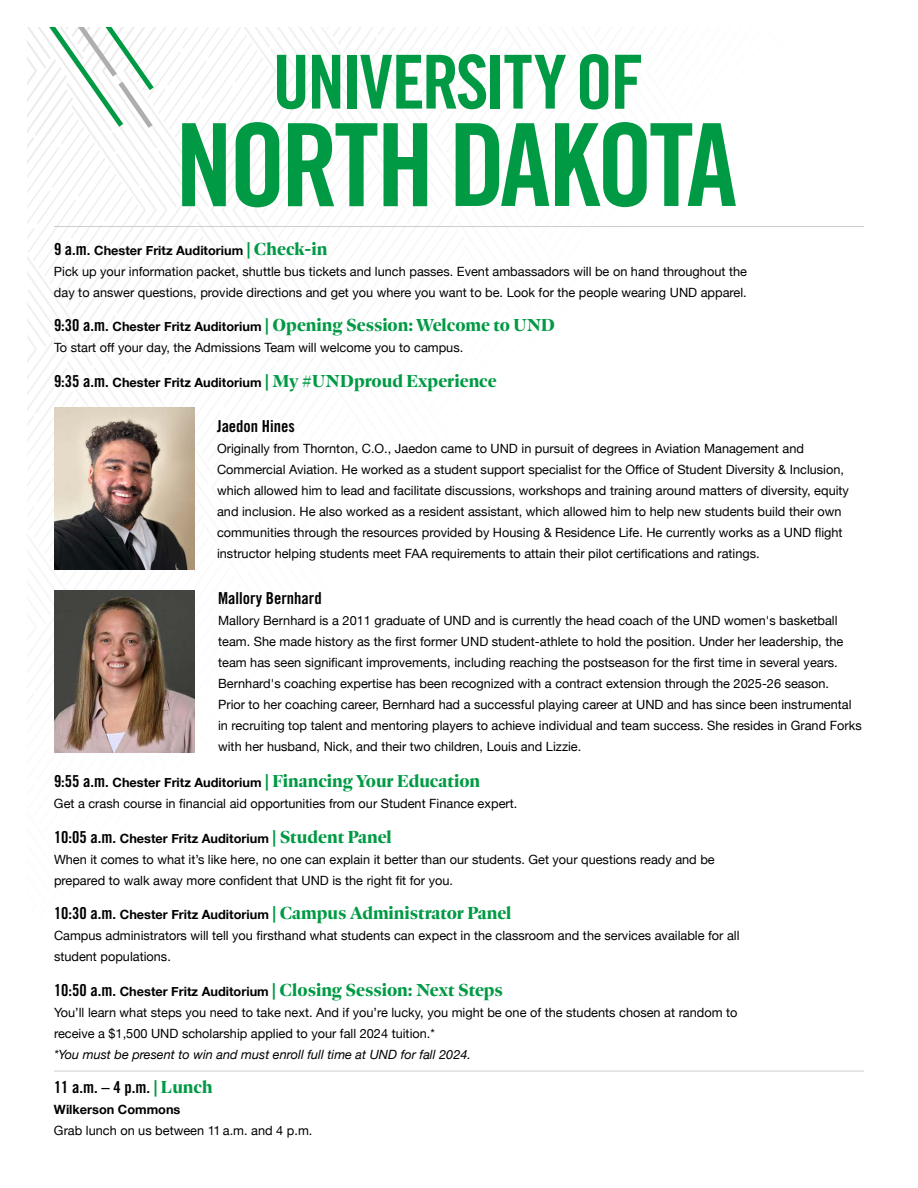
<style>
.page{position:relative;width:918px;height:1188px;background:#fff}
.page>*{position:absolute;margin:0;border:0;box-sizing:border-box;transform-origin:0 0}
.t1{font:700 18px "Dejanire Headline";color:#009a44}
.t2{font:16.5px "Trade Gothic LT Pro Bd Cn 20";color:#000}
.t3{font:12.75px/21px "Helvetica Neue";color:#000}
.t4{font:700 12.75px "Helvetica Neue";color:#000}
.t5{font:italic 12.75px "Helvetica Neue";color:#000}
.s1{font-family:"Trade Gothic LT Pro Bd Cn 20";font-size:16.5px}
.s2{font-weight:700}
.s3{font-weight:700;font-size:16.5px;color:#009a44}
.s4{font-family:"Dejanire Headline";font-weight:700;font-size:18px;color:#009a44}
.s5{font-family:"Trade Gothic LT Pro Bd Cn 20";font-weight:400;font-size:16.5px;color:#000}
.s6{font-family:"Helvetica Neue";font-size:12.75px;color:#000}
.s7{font-family:"Helvetica Neue";font-size:16.5px}
.s8{font-family:"Trade Gothic LT Pro Bd Cn 20";font-weight:400;font-size:16.5px}
.s9{font-size:16.5px;color:#009a44}
.s10{font-family:"Dejanire Headline";font-size:18px;color:#009a44}
.s11{font-family:"Helvetica Neue";font-weight:700;color:#009a44}
</style>
<div class="page">
<svg style="left:49px;top:27px;width:105px;height:101px"></svg>
<img style="left:54px;top:590px;width:140px;height:162px">
<hr style="left:54px;top:226px;width:810px;height:1px;background:#cecece">
<hr style="left:54px;top:1071px;width:810px;height:1px;background:#cecece">
<svg style="left:456px;top:123px;width:93px;height:83px"></svg>
<svg style="left:555px;top:122px;width:181px;height:85px"></svg>
<svg style="left:182px;top:123px;width:44px;height:83px"></svg>
<svg style="left:236px;top:122px;width:43px;height:85px"></svg>
<svg style="left:288px;top:123px;width:89px;height:83px"></svg>
<svg style="left:384px;top:123px;width:43px;height:83px"></svg>
<svg style="left:277px;top:55px;width:28px;height:54px"></svg>
<svg style="left:312px;top:55px;width:28px;height:54px"></svg>
<div style="left:347px;top:55px;width:9px;height:54px;background:#009a44"></div>
<svg style="left:360px;top:54px;width:126px;height:55px"></svg>
<div style="left:491px;top:55px;width:9px;height:54px;background:#009a44"></div>
<svg style="left:504px;top:55px;width:62px;height:54px"></svg>
<svg style="left:580px;top:54px;width:28px;height:55px"></svg>
<svg style="left:615px;top:55px;width:26px;height:54px"></svg>
<img style="left:54px;top:408px;width:140px;height:162px">
<p class="t3" style="left:54px;top:240px;width:694px"><span class="s1">9 a.m.</span> <span class="s2">Chester Fritz Auditorium</span> <span class="s3">|</span> <span class="s4">Check-in<br></span>Pick up your information packet, shuttle bus tickets and lunch passes. Event ambassadors will be on hand throughout the day to answer questions, provide directions and get you where you want to be. Look for the people wearing UND apparel.</p>
<h1 class="t1" style="left:54px;top:314px;width:503px"><span class="s5">9:30 a.m.</span> <span class="s6">Chester Fritz Auditorium</span> <span class="s7">|</span> Opening Session: Welcome to UND</h1>
<p class="t3" style="left:54px;top:338px;width:411px">To start off your day, the Admissions Team will welcome you to campus.</p>
<p class="t4" style="left:54px;top:372px;width:444px"><span class="s8">9:35 a.m.</span> Chester Fritz Auditorium <span class="s9">|</span> <span class="s10">My #UNDproud Experience</span></p>
<p class="t2" style="left:217px;top:416px;width:79px">Jaedon Hines</p>
<p class="t3" style="left:217px;top:438px;width:633px">Originally from Thornton, C.O., Jaedon came to UND in pursuit of degrees in Aviation Management and Commercial Aviation. He worked as a student support specialist for the Office of Student Diversity &amp; Inclusion, which allowed him to lead and facilitate discussions, workshops and training around matters of diversity, equity and inclusion. He also worked as a resident assistant, which allowed him to help new students build their own communities through the resources provided by Housing &amp; Residence Life. He currently works as a UND flight instructor helping students meet FAA requirements to attain their pilot certifications and ratings.</p>
<p class="t2" style="left:218px;top:588px;width:105px">Mallory Bernhard</p>
<p class="t3" style="left:218px;top:610px;width:645px">Mallory Bernhard is a 2011 graduate of UND and is currently the head coach of the UND women's basketball team. She made history as the first former UND student-athlete to hold the position. Under her leadership, the team has seen significant improvements, including reaching the postseason for the first time in several years.<br>Bernhard's coaching expertise has been recognized with a contract extension through the 2025-26 season.<br>Prior to her coaching career, Bernhard had a successful playing career at UND and has since been instrumental in recruiting top talent and mentoring players to achieve individual and team success. She resides in Grand Forks with her husband, Nick, and their two children, Louis and Lizzie.</p>
<p class="t3" style="left:54px;top:773px;width:465px"><span class="s1">9:55 a.m.</span> <span class="s2">Chester Fritz Auditorium</span> <span class="s3">|</span> <span class="s4">Financing Your Education<br></span>Get a crash course in financial aid opportunities from our Student Finance expert.</p>
<p class="t3" style="left:54px;top:828px;width:662px"><span class="s1">10:05 a.m.</span> <span class="s2">Chester Fritz Auditorium</span> <span class="s3">|</span> <span class="s4">Student Panel<br></span>When it comes to what it’s like here, no one can explain it better than our students. Get your questions ready and be prepared to walk away more confident that UND is the right fit for you.</p>
<h1 class="t1" style="left:54px;top:902px;width:459px"><span class="s5">10:30 a.m.</span> <span class="s6">Chester Fritz Auditorium</span> <span class="s7">|</span> Campus Administrator Panel</h1>
<p class="t3" style="left:54px;top:926px;width:687px">Campus administrators will tell you firsthand what students can expect in the classroom and the services available for all student populations.</p>
<h1 class="t1" style="left:54px;top:979px;width:450px"><span class="s5">10:50 a.m.</span> <span class="s6">Chester Fritz Auditorium</span> <span class="s7">|</span> Closing Session: Next Steps</h1>
<p class="t3" style="left:54px;top:1002px;width:685px">You’ll learn what steps you need to take next. And if you’re lucky, you might be one of the students chosen at random to receive a $1,500 UND scholarship applied to your fall 2024 tuition.*</p>
<p class="t5" style="left:54px;top:1045px;width:419px">*You must be present to win and must enroll full time at UND for fall 2024.</p>
<p class="t2" style="left:54px;top:1077px;width:160px">11 a.m. – 4 p.m. <span class="s11">|</span> <span class="s4">Lunch</span></p>
<p class="t4" style="left:54px;top:1099px;width:128px">Wilkerson Commons</p>
<p class="t3" style="left:54px;top:1121px;width:260px">Grab lunch on us between 11 a.m. and 4 p.m.</p>
</div>
